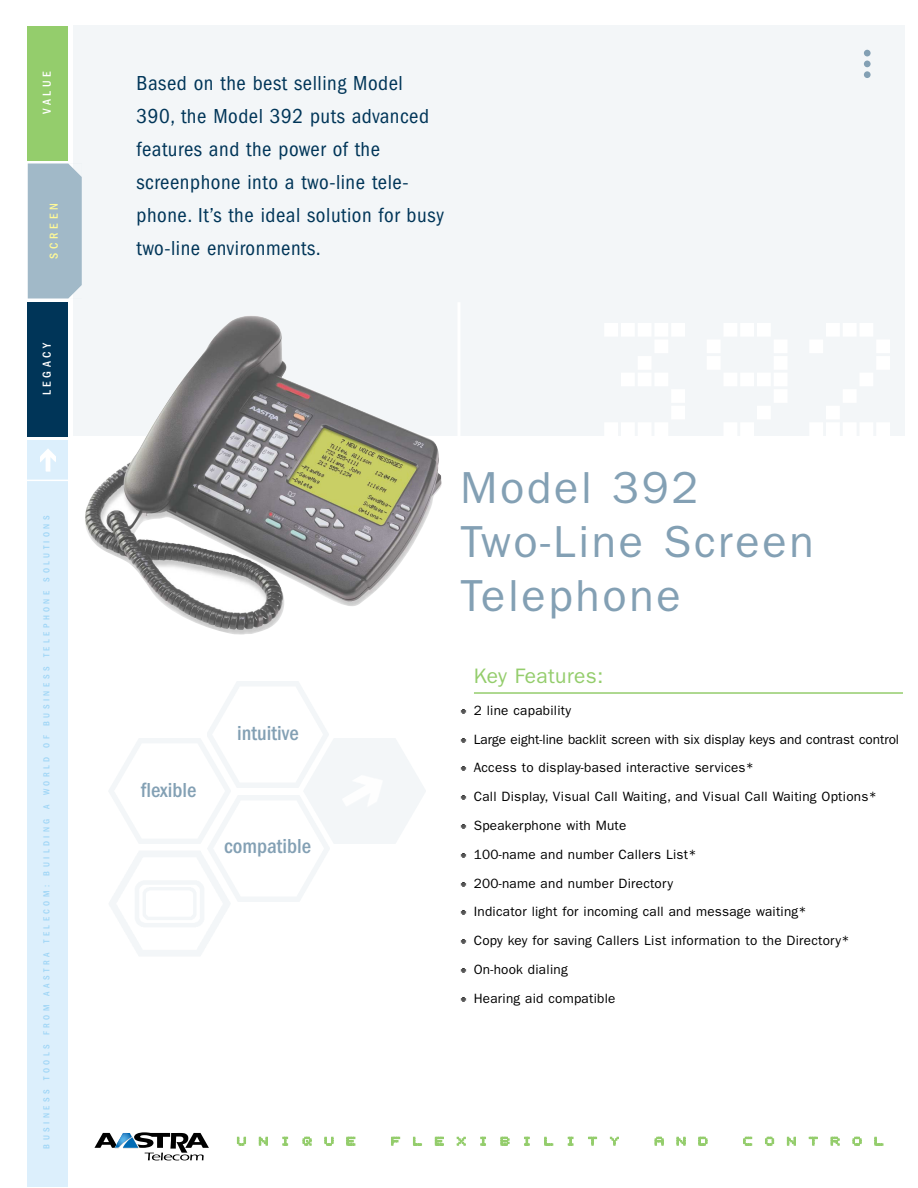
<style>
.page{position:relative;width:918px;height:1188px;background:#fff}
.page>*{position:absolute;margin:0;border:0;box-sizing:border-box;transform-origin:0 0}
.t1{font:45px/54px "Franklin Gothic";letter-spacing:.06em;color:#83a0b4}
.t2{font:condensed 21px/33px "Franklin Gothic";letter-spacing:.025em;color:#003558}
.t3{font:500 condensed 21px "Franklin Gothic";color:#83a0b4}
.t4{font:21px "Franklin Gothic";letter-spacing:.02em;color:#94cd6c}
.t5{font:18px "Bubbledot ICG Coarse Pos";letter-spacing:.665em;color:#94cd6c}
.t6{font:13.5px "Franklin Gothic";letter-spacing:.02em;color:#000}
.t7{font:13.5px "Franklin Gothic";color:#000}
.t8{font:500 condensed 12px "Franklin Gothic";letter-spacing:.305em;color:#fff}
.t9{font:500 condensed 12px "Franklin Gothic";letter-spacing:.305em;color:#fff997}
.t10{font:500 condensed 9px "Franklin Gothic";letter-spacing:.385em;color:#9ed5f6}
.s1{font-family:"Bubbledot ICG Fine Pos"}
</style>
<div class="page">
<div style="left:73px;top:26px;width:831px;height:410px;background:#f3f6f8"></div>
<div style="left:28px;top:164px;width:54px;height:135px;background:#a1b9c8"></div>
<div style="left:27px;top:440px;width:41px;height:746px;background:#dceffc"></div>
<img style="left:34px;top:449px;width:27px;height:31px">
<div style="left:28px;top:302px;width:40px;height:135px;background:#003558"></div>
<div style="left:28px;top:26px;width:40px;height:135px;background:#94cd6c"></div>
<hr style="left:24px;top:480px;width:46px;height:1px;background:#fff">
<hr style="left:457px;top:302px;width:3px;height:142px;background:#fff">
<svg style="left:94px;top:1132px;width:115px;height:28px"></svg>
<div style="left:864px;top:50px;width:7px;height:6px;background:#83a0b4;border-radius:50%"></div>
<div style="left:864px;top:61px;width:7px;height:6px;background:#83a0b4;border-radius:50%"></div>
<div style="left:864px;top:71px;width:7px;height:7px;background:#83a0b4;border-radius:50%"></div>
<img style="left:316px;top:748px;width:97px;height:87px">
<hr style="left:474px;top:692px;width:429px;height:2px;background:#94cd6c">
<img style="left:208px;top:795px;width:121px;height:106px">
<img style="left:85px;top:316px;width:357px;height:319px">
<p class="t8" style="left:43px;top:114px;width:44px;rotate:-90deg">VALUE</p>
<h2 class="t2" style="left:136px;top:68px;width:309px">Based on the best selling Model<br>390, the Model 392 puts advanced features and the power of the screenphone into a two-line tele&shy;phone. It’s the ideal solution for busy two-line environments.</h2>
<p class="t9" style="left:50px;top:259px;width:56px;rotate:-90deg">SCREEN</p>
<p class="t8" style="left:43px;top:395px;width:54px;rotate:-90deg">LEGACY</p>
<p class="t10" style="left:44px;top:1149px;width:635px;rotate:-90deg">BUSINESS TOOLS FROM AASTRA TELECOM: BUILDING A WORLD OF BUSINESS TELEPHONE SOLUTIONS</p>
<h2 class="t3" style="left:141px;top:783px;width:57px">flexible</h2>
<h2 class="t3" style="left:237px;top:725px;width:63px">intuitive</h2>
<h2 class="t3" style="left:224px;top:839px;width:88px">compatible</h2>
<h1 class="t1" style="left:460px;top:465px;width:355px">Model 392<br>Two-Line Screen<br>Telephone</h1>
<h2 class="t4" style="left:474px;top:669px;width:131px">Key Features:</h2>
<p class="t6" style="left:460px;top:706px;width:112px"><span class="s1">•</span> 2 line capability</p>
<p class="t7" style="left:460px;top:734px;width:440px"><span class="s1">•</span> Large eight-line backlit screen with six display keys and contrast control</p>
<p class="t6" style="left:460px;top:763px;width:295px"><span class="s1">•</span> Access to display-based interactive services*</p>
<p class="t6" style="left:460px;top:792px;width:418px"><span class="s1">•</span> Call Display, Visual Call Waiting, and Visual Call Waiting Options*</p>
<p class="t6" style="left:460px;top:821px;width:168px"><span class="s1">•</span> Speakerphone with Mute</p>
<p class="t6" style="left:460px;top:850px;width:237px"><span class="s1">•</span> 100-name and number Callers List*</p>
<p class="t6" style="left:460px;top:878px;width:214px"><span class="s1">•</span> 200-name and number Directory</p>
<p class="t6" style="left:460px;top:907px;width:348px"><span class="s1">•</span> Indicator light for incoming call and message waiting*</p>
<p class="t6" style="left:460px;top:936px;width:390px"><span class="s1">•</span> Copy key for saving Callers List information to the Directory*</p>
<p class="t6" style="left:460px;top:965px;width:109px"><span class="s1">•</span> On-hook dialing</p>
<p class="t6" style="left:460px;top:994px;width:157px"><span class="s1">•</span> Hearing aid compatible</p>
<h3 class="t5" style="left:236px;top:1129px;width:121px">UNIQUE</h3>
<h3 class="t5" style="left:391px;top:1129px;width:230px">FLEXIBILITY</h3>
<h3 class="t5" style="left:654px;top:1129px;width:55px">AND</h3>
<h3 class="t5" style="left:743px;top:1129px;width:143px">CONTROL</h3>
</div>
